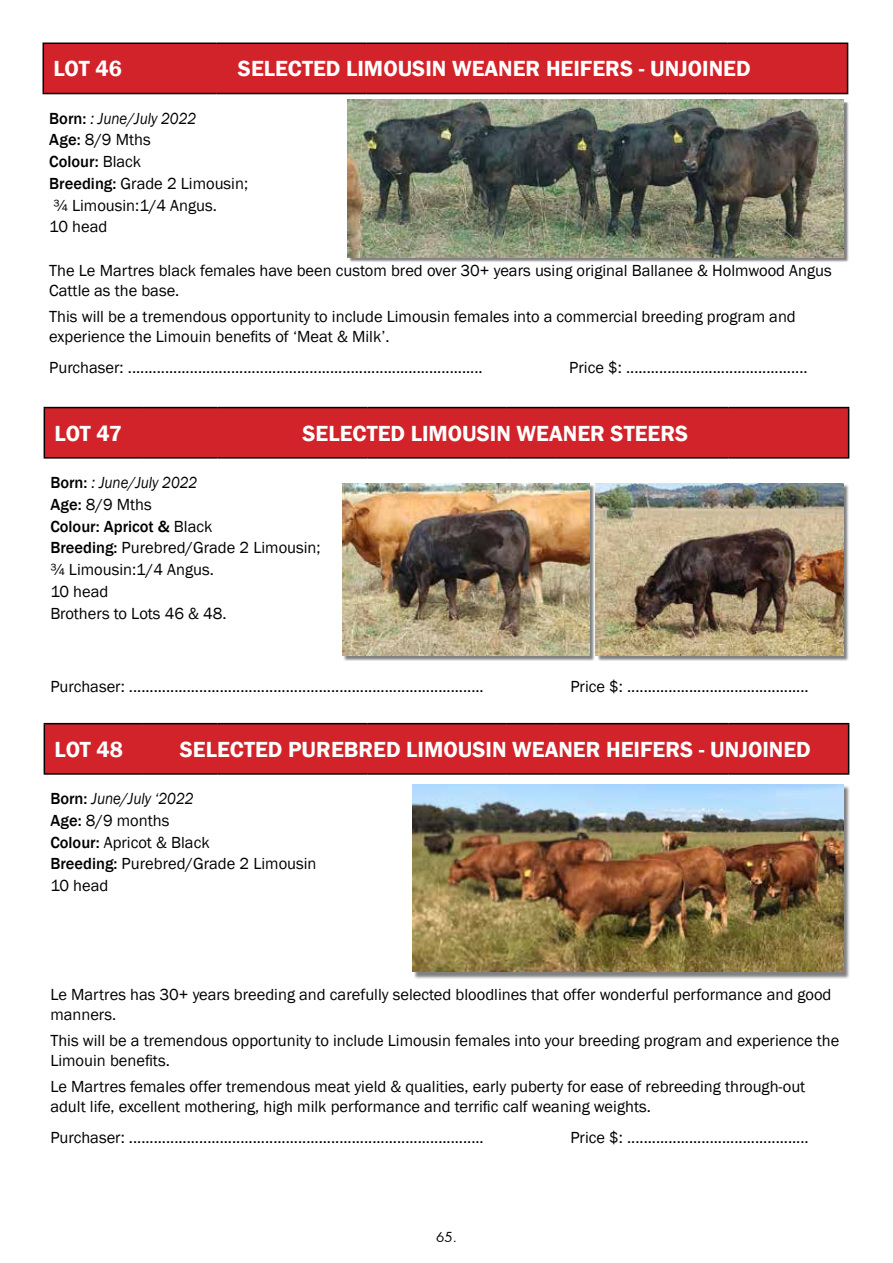
<style>
.page{position:relative;width:893px;height:1263px;background:#fff}
.page>*{position:absolute;margin:0;border:0;box-sizing:border-box;transform-origin:0 0}
.t1{font:600 22.5px "Franklin Gothic";color:#fff}
.t2{font:16.5px/21.8px "Franklin Gothic";color:#000}
.t3{font:13.5px "Futura";color:#000}
.s1{font-weight:500}
.s2{font-style:italic}
</style>
<div class="page">
<div style="left:44px;top:723px;width:805px;height:50px;background:#d2222a"></div>
<hr style="left:555px;top:723px;width:174px;height:1px;background:#000">
<hr style="left:729px;top:723px;width:120px;height:1px;background:#000">
<hr style="left:44px;top:773px;width:98px;height:2px;background:#000">
<hr style="left:142px;top:773px;width:76px;height:2px;background:#000">
<hr style="left:218px;top:773px;width:149px;height:2px;background:#000">
<hr style="left:367px;top:773px;width:110px;height:2px;background:#000">
<hr style="left:477px;top:773px;width:30px;height:2px;background:#000">
<hr style="left:507px;top:773px;width:24px;height:2px;background:#000">
<hr style="left:531px;top:773px;width:24px;height:2px;background:#000">
<hr style="left:555px;top:773px;width:174px;height:2px;background:#000">
<hr style="left:729px;top:773px;width:120px;height:2px;background:#000">
<div style="left:43px;top:43px;width:805px;height:51px;background:#d2222a"></div>
<hr style="left:554px;top:93px;width:173px;height:1px;background:#000">
<hr style="left:727px;top:93px;width:121px;height:1px;background:#000">
<div style="left:44px;top:407px;width:805px;height:50px;background:#d2222a"></div>
<hr style="left:555px;top:407px;width:174px;height:1px;background:#000">
<hr style="left:729px;top:407px;width:120px;height:1px;background:#000">
<hr style="left:44px;top:457px;width:98px;height:2px;background:#000">
<hr style="left:142px;top:457px;width:76px;height:2px;background:#000">
<hr style="left:218px;top:457px;width:149px;height:2px;background:#000">
<hr style="left:367px;top:457px;width:110px;height:2px;background:#000">
<hr style="left:477px;top:457px;width:30px;height:2px;background:#000">
<hr style="left:507px;top:457px;width:24px;height:2px;background:#000">
<hr style="left:531px;top:457px;width:24px;height:2px;background:#000">
<hr style="left:555px;top:457px;width:174px;height:2px;background:#000">
<hr style="left:729px;top:457px;width:120px;height:2px;background:#000">
<div style="left:414px;top:786px;width:436px;height:193px;background:#000;opacity:.5"></div>
<img style="left:412px;top:784px;width:431px;height:188px">
<div style="left:343px;top:484px;width:252px;height:177px;background:#000;opacity:.5"></div>
<img style="left:342px;top:483px;width:247px;height:172px">
<div style="left:597px;top:484px;width:252px;height:177px;background:#000;opacity:.5"></div>
<img style="left:596px;top:483px;width:247px;height:172px">
<div style="left:349px;top:102px;width:499px;height:161px;background:#000;opacity:.5"></div>
<img style="left:347px;top:100px;width:496px;height:157px">
<h1 class="t1" style="left:54px;top:55px;width:70px">LOT 46</h1>
<h1 class="t1" style="left:238px;top:55px;width:514px">SELECTED LIMOUSIN WEANER HEIFERS - UNJOINED</h1>
<p class="t2" style="left:49px;top:108px;width:200px"><span class="s1">Born:</span> <span class="s2">: June/July 2022<br></span><span class="s1">Age:</span> 8/9 Mths<br><span class="s1">Colour:</span> Black<br><span class="s1">Breeding:</span> Grade 2 Limousin; ¾ Limousin:1/4 Angus.<br>10 head</p>
<p class="t2" style="left:49px;top:261px;width:784px;line-height:19.8px">The Le Martres black females have been custom bred over 30+ years using original Ballanee &amp; Holmwood Angus<br>Cattle as the base.</p>
<p class="t2" style="left:49px;top:307px;width:748px;line-height:19.8px">This will be a tremendous opportunity to include Limousin females into a commercial breeding program and experience the Limouin benefits of ‘Meat &amp; Milk’.</p>
<p class="t2" style="left:49px;top:357px;width:435px">Purchaser: ......................................................................................</p>
<p class="t2" style="left:569px;top:357px;width:240px">Price $: ............................................</p>
<h1 class="t1" style="left:55px;top:419px;width:69px">LOT 47</h1>
<h1 class="t1" style="left:302px;top:419px;width:387px">SELECTED LIMOUSIN WEANER STEERS</h1>
<p class="t2" style="left:50px;top:472px;width:272px"><span class="s1">Born:</span> <span class="s2">: June/July 2022<br></span><span class="s1">Age:</span> 8/9 Mths<br><span class="s1">Colour: Apricot &amp;</span> Black<br><span class="s1">Breeding:</span> Purebred/Grade 2 Limousin; ¾ Limousin:1/4 Angus.<br>10 head<br>Brothers to Lots 46 &amp; 48.</p>
<p class="t2" style="left:50px;top:676px;width:435px">Purchaser: ......................................................................................</p>
<p class="t2" style="left:570px;top:676px;width:240px">Price $: ............................................</p>
<h1 class="t1" style="left:55px;top:735px;width:70px">LOT 48</h1>
<h1 class="t1" style="left:180px;top:735px;width:632px">SELECTED PUREBRED LIMOUSIN WEANER HEIFERS - UNJOINED</h1>
<p class="t2" style="left:50px;top:788px;width:268px"><span class="s1">Born:</span> <span class="s2">June/July ‘2022<br></span><span class="s1">Age:</span> 8/9 months<br><span class="s1">Colour:</span> Apricot &amp; Black<br><span class="s1">Breeding:</span> Purebred/Grade 2 Limousin<br>10 head</p>
<p class="t2" style="left:50px;top:985px;width:783px;line-height:19.8px">Le Martres has 30+ years breeding and carefully selected bloodlines that offer wonderful performance and good manners.</p>
<p class="t2" style="left:50px;top:1031px;width:790px;line-height:19.8px">This will be a tremendous opportunity to include Limousin females into your breeding program and experience the<br>Limouin benefits.</p>
<p class="t2" style="left:50px;top:1077px;width:756px;line-height:19.8px">Le Martres females offer tremendous meat yield &amp; qualities, early puberty for ease of rebreeding through-out adult life, excellent mothering, high milk performance and terrific calf weaning weights.</p>
<p class="t2" style="left:50px;top:1127px;width:435px">Purchaser: ......................................................................................</p>
<p class="t2" style="left:570px;top:1127px;width:240px">Price $: ............................................</p>
<p class="t3" style="left:436px;top:1227px;width:22px">65.</p>
</div>
